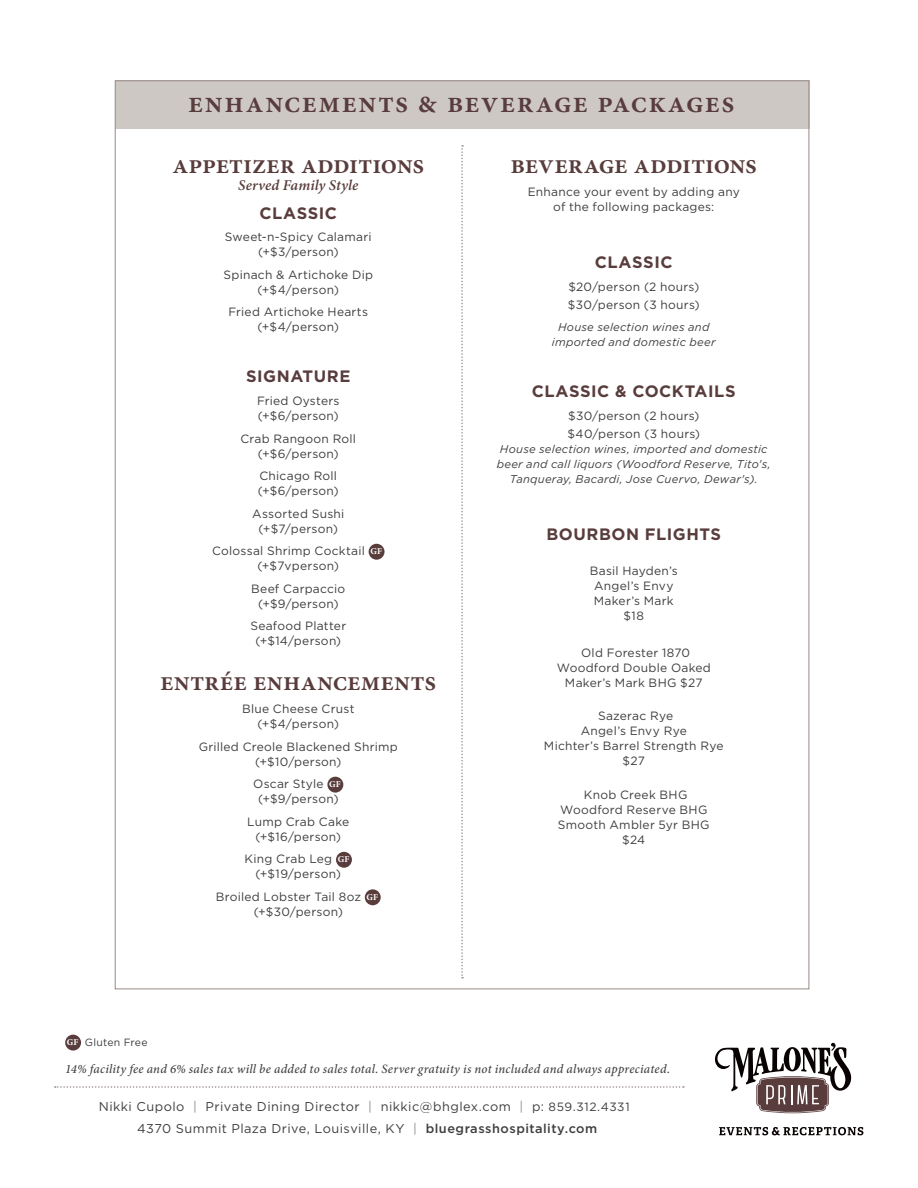
<style>
.page{position:relative;width:918px;height:1188px;background:#fff}
.page>*{position:absolute;margin:0;border:0;box-sizing:border-box;transform-origin:0 0}
.t1{font:600 30px "Minion Pro";letter-spacing:.045em;color:#593c3c}
.t2{font:600 27px "Minion Pro";letter-spacing:-.005em;color:#593c3c}
.t3{font:700 16.5px "Gotham";letter-spacing:.03em;color:#593c3c}
.t4{font:italic 600 15px "Minion Pro";letter-spacing:.01em;color:#593c3c}
.t5{font:12.75px "Gotham";letter-spacing:.035em;color:#3e3e3f}
.t6{font:italic 500 12.75px "Minion Pro";letter-spacing:.02em;color:#3e3e3f}
.t7{font:12px/15px "Gotham";letter-spacing:.025em;color:#3e3e3f;text-align:center}
.t8{font:italic 11.25px/15px "Gotham";letter-spacing:.02em;color:#3e3e3f;text-align:center}
.t9{font:10.5px "Gotham";letter-spacing:.025em;color:#3e3e3f}
.s1{font-family:"Minion Pro";font-weight:700;font-size:9px;color:#fff}
.s2{color:#988b86}
.s3{font-size:12px}
.s4{font-weight:500}
</style>
<div class="page">
<svg style="left:55px;top:1086px;width:629px;height:2px"></svg>
<svg style="left:715px;top:1043px;width:137px;height:70px"></svg>
<svg style="left:719px;top:1127px;width:144px;height:8px"></svg>
<div style="left:65px;top:1035px;width:16px;height:16px;background:#593c3c;border-radius:50%"></div>
<div style="left:115px;top:80px;width:694px;height:49px;background:#cec8c5"></div>
<svg style="left:461px;top:145px;width:2px;height:833px"></svg>
<div style="left:369px;top:544px;width:16px;height:16px;background:#593c3c;border-radius:50%"></div>
<div style="left:327px;top:777px;width:16px;height:16px;background:#593c3c;border-radius:50%"></div>
<div style="left:336px;top:852px;width:16px;height:16px;background:#593c3c;border-radius:50%"></div>
<div style="left:365px;top:889px;width:16px;height:16px;background:#593c3c;border-radius:50%"></div>
<h1 class="t1" style="left:188px;top:82px;width:548px">enhancements &amp; beverage packages</h1>
<h2 class="t2" style="left:172px;top:146px;width:253px">appetizer additions</h2>
<p class="t4" style="left:238px;top:175px;width:122px">Served Family Style</p>
<h3 class="t3" style="left:259px;top:203px;width:79px">CLASSIC</h3>
<p class="t7" style="left:225px;top:229px;width:148px">Sweet-n-Spicy Calamari (+$3/person)</p>
<p class="t7" style="left:224px;top:267px;width:151px">Spinach &amp; Artichoke Dip (+$4/person)</p>
<p class="t7" style="left:228px;top:304px;width:141px">Fried Artichoke Hearts (+$4/person)</p>
<h3 class="t3" style="left:246px;top:367px;width:106px">SIGNATURE</h3>
<p class="t7" style="left:257px;top:393px;width:84px;text-align:left">Fried Oysters (+$6/person)</p>
<p class="t7" style="left:240px;top:431px;width:117px">Crab Rangoon Roll (+$6/person)</p>
<p class="t7" style="left:258px;top:468px;width:82px;text-align:left">Chicago Roll (+$6/person)</p>
<p class="t7" style="left:252px;top:506px;width:94px">Assorted Sushi (+$7/person)</p>
<p class="t7" style="left:212px;top:543px;width:172px">Colossal Shrimp Cocktail <span class="s1">GF </span>(+$7vperson)</p>
<p class="t7" style="left:251px;top:581px;width:96px">Beef Carpaccio (+$9/person)</p>
<p class="t7" style="left:250px;top:618px;width:97px">Seafood Platter (+$14/person)</p>
<h2 class="t2" style="left:160px;top:663px;width:278px">entrÉe enhancements</h2>
<p class="t7" style="left:242px;top:701px;width:114px">Blue Cheese Crust (+$4/person)</p>
<p class="t7" style="left:199px;top:739px;width:201px">Grilled Creole Blackened Shrimp (+$10/person)</p>
<p class="t7" style="left:253px;top:776px;width:89px">Oscar Style <span class="s1">GF </span>(+$9/person)</p>
<p class="t7" style="left:247px;top:814px;width:104px">Lump Crab Cake (+$16/person)</p>
<p class="t7" style="left:245px;top:851px;width:106px">King Crab Leg <span class="s1">GF </span>(+$19/person)</p>
<p class="t7" style="left:216px;top:889px;width:164px">Broiled Lobster Tail 8oz <span class="s1">GF </span>(+$30/person)</p>
<p class="t9" style="left:67px;top:1037px;width:82px"><span class="s1">GF</span> Gluten Free</p>
<h2 class="t2" style="left:510px;top:146px;width:248px">beverage additions</h2>
<p class="t7" style="left:528px;top:184px;width:214px">Enhance your event by adding any of the following packages:</p>
<h3 class="t3" style="left:595px;top:253px;width:79px">CLASSIC</h3>
<p class="t7" style="left:568px;top:277px;width:133px;line-height:18px;text-align:left">$20/person (2 hours) $30/person (3 hours)</p>
<p class="t8" style="left:552px;top:320px;width:165px">House selection wines and imported and domestic beer</p>
<h3 class="t3" style="left:532px;top:382px;width:205px">CLASSIC &amp; COCKTAILS</h3>
<p class="t7" style="left:568px;top:406px;width:134px;line-height:18px;text-align:left">$30/person (2 hours) $40/person (3 hours)</p>
<p class="t8" style="left:497px;top:441px;width:276px">House selection wines, imported and domestic beer and call liquors (Woodford Reserve, Tito's,<br>Tanqueray, Bacardi, Jose Cuervo, Dewar's).</p>
<h3 class="t3" style="left:546px;top:525px;width:176px">BOURBON FLIGHTS</h3>
<p class="t7" style="left:590px;top:563px;width:90px">Basil Hayden’s<br>Angel’s Envy<br>Maker’s Mark $18</p>
<p class="t7" style="left:557px;top:645px;width:156px">Old Forester 1870<br>Woodford Double Oaked<br>Maker’s Mark BHG $27</p>
<p class="t7" style="left:544px;top:708px;width:181px">Sazerac Rye<br>Angel’s Envy Rye<br>Michter’s Barrel Strength Rye $27</p>
<p class="t7" style="left:558px;top:787px;width:153px">Knob Creek BHG<br>Woodford Reserve BHG<br>Smooth Ambler 5yr BHG $24</p>
<p class="t6" style="left:65px;top:1060px;width:606px">14% facility fee and 6% sales tax will be added to sales total. Server gratuity is not included and always appreciated.</p>
<p class="t5" style="left:99px;top:1099px;width:532px">Nikki Cupolo <span class="s2">|</span> Private Dining Director <span class="s2">|</span> nikkic@bhglex.com <span class="s2">|</span> p: <span class="s3">859.312.4331</span></p>
<p class="t5" style="left:137px;top:1121px;width:462px">4370 Summit Plaza Drive, Louisville, KY <span class="s2">|</span> <span class="s4">bluegrasshospitality.com</span></p>
</div>
